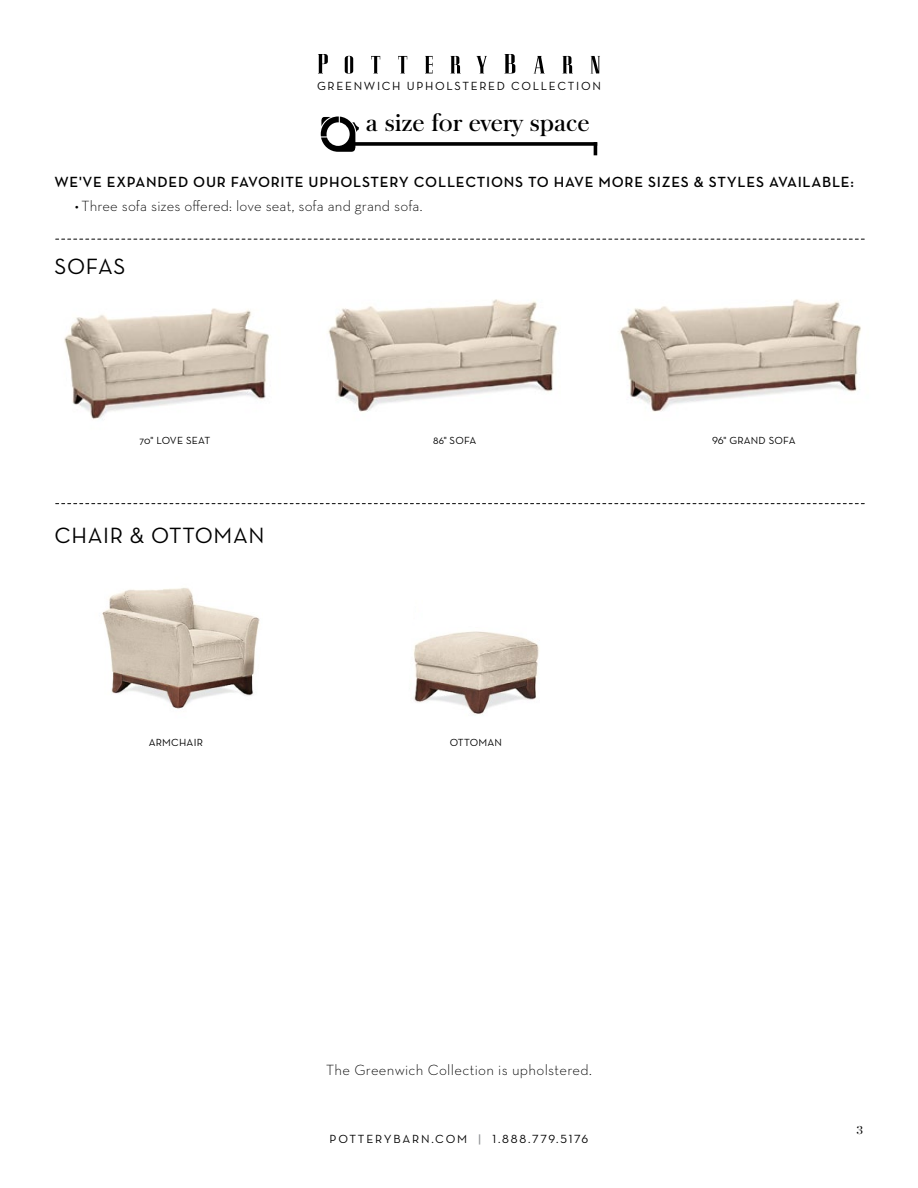
<style>
.page{position:relative;width:918px;height:1188px;background:#fff}
.page>*{position:absolute;margin:0;border:0;box-sizing:border-box;transform-origin:0 0}
.t1{font:500 24px "Baskerville Serial";color:#000}
.t2{font:22.5px "Neutraface Text";letter-spacing:.03em;color:#000}
.t3{font:300 15px "Neutraface Text";letter-spacing:.01em;color:#000}
.t4{font:600 15px "Neutraface Text";letter-spacing:.05em;color:#000}
.t5{font:12px "Neutraface Text";letter-spacing:.14em;color:#000}
.t6{font:12px "Chronicle Display";color:#000}
.t7{font:10.5px "Neutraface Text";letter-spacing:.02em;color:#000}
.t8{font:10.5px "Neutraface Text";letter-spacing:-.005em;color:#000}
.s1{font-weight:600;color:#939598}
</style>
<div class="page">
<svg style="left:318px;top:54px;width:10px;height:19px"></svg>
<svg style="left:345px;top:56px;width:8px;height:18px"></svg>
<svg style="left:371px;top:56px;width:9px;height:17px"></svg>
<svg style="left:398px;top:56px;width:9px;height:17px"></svg>
<svg style="left:425px;top:56px;width:8px;height:17px"></svg>
<svg style="left:450px;top:56px;width:11px;height:17px"></svg>
<svg style="left:476px;top:56px;width:11px;height:17px"></svg>
<svg style="left:505px;top:54px;width:10px;height:19px"></svg>
<svg style="left:534px;top:56px;width:10px;height:17px"></svg>
<svg style="left:563px;top:56px;width:10px;height:17px"></svg>
<svg style="left:591px;top:56px;width:9px;height:17px"></svg>
<img style="left:102px;top:588px;width:158px;height:121px">
<img style="left:64px;top:308px;width:206px;height:112px">
<img style="left:414px;top:631px;width:125px;height:85px">
<img style="left:328px;top:299px;width:230px;height:113px">
<svg style="left:56px;top:503px;width:808px;height:1px"></svg>
<img style="left:619px;top:299px;width:242px;height:113px">
<svg style="left:321px;top:116px;width:38px;height:36px"></svg>
<svg style="left:354px;top:142px;width:240px;height:4px"></svg>
<svg style="left:594px;top:142px;width:3px;height:13px"></svg>
<svg style="left:56px;top:239px;width:808px;height:1px"></svg>
<p class="t5" style="left:317px;top:79px;width:285px">GREENWICH UPHOLSTERED COLLECTION</p>
<h1 class="t1" style="left:366px;top:108px;width:225px">a size for every space</h1>
<p class="t4" style="left:54px;top:173px;width:801px">WE'VE EXPANDED OUR FAVORITE UPHOLSTERY COLLECTIONS TO HAVE MORE SIZES &amp; STYLES AVAILABLE:</p>
<p class="t3" style="left:75px;top:197px;width:349px">• Three sofa sizes offered: love seat, sofa and grand sofa.</p>
<h2 class="t2" style="left:54px;top:252px;width:73px">SOFAS</h2>
<p class="t8" style="left:140px;top:434px;width:72px">70" LOVE SEAT</p>
<p class="t7" style="left:433px;top:434px;width:45px">86" SOFA</p>
<h2 class="t2" style="left:54px;top:522px;width:212px">CHAIR &amp; OTTOMAN</h2>
<p class="t7" style="left:149px;top:736px;width:56px">ARMCHAIR</p>
<p class="t7" style="left:450px;top:736px;width:54px">OTTOMAN</p>
<p class="t7" style="left:712px;top:434px;width:85px">96" GRAND SOFA</p>
<p class="t3" style="left:326px;top:1061px;width:267px">The Greenwich Collection is upholstered.</p>
<p class="t5" style="left:330px;top:1132px;width:260px">POTTERYBARN.COM <span class="s1">|</span> 1.888.779.5176</p>
<p class="t6" style="left:856px;top:1121px;width:8px">3</p>
</div>
